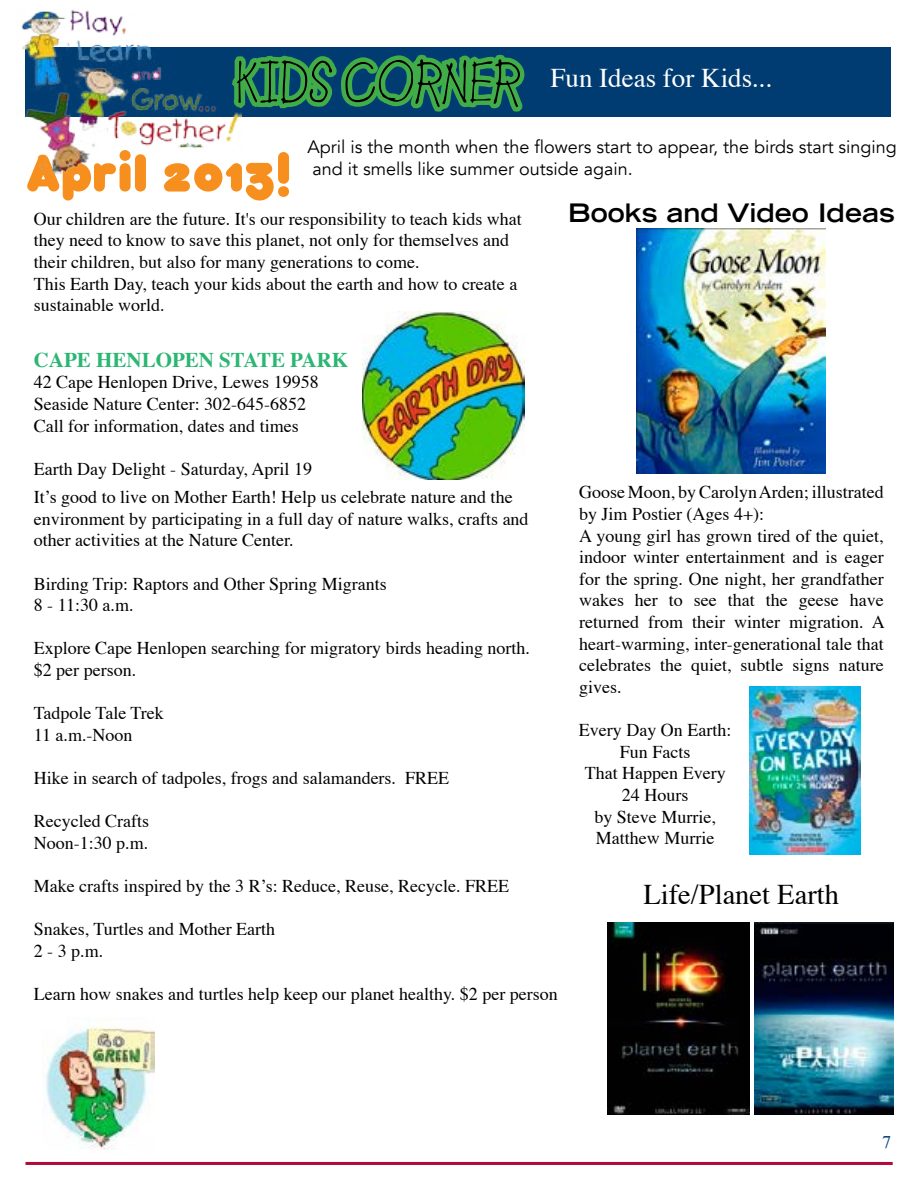
<style>
.page{position:relative;width:918px;height:1188px;background:#fff}
.page>*{position:absolute;margin:0;border:0;box-sizing:border-box;transform-origin:0 0}
.t1{font:900 58.5px "bubbleboddy";color:#f78f1e}
.t2{font:57px "Lemonade ICG";letter-spacing:-.01em;color:#000}
.t3{font:28.5px "Times";color:#000}
.t4{font:27px "Times";color:#fff}
.t5{font:700 expanded 25.5px "Trade Gothic LH";color:#000}
.t6{font:700 21px "Times";color:#2bb673}
.t7{font:18px/21.6px "Times";color:#000}
.t8{font:18px/21.6px "Avenir";color:#000}
.t9{font:18px "Times New Roman";color:#003a78}
</style>
<div class="page">
<div style="left:26px;top:48px;width:865px;height:69px;background:#003c71"></div>
<svg style="left:241px;top:47px;width:289px;height:265px"></svg>
<hr style="left:26px;top:1162px;width:867px;height:3px;background:#b30838">
<img style="left:362px;top:312px;width:163px;height:168px">
<img style="left:45px;top:1027px;width:109px;height:123px">
<img style="left:608px;top:923px;width:142px;height:192px">
<img style="left:754px;top:923px;width:140px;height:192px">
<img style="left:750px;top:687px;width:111px;height:168px">
<img style="left:637px;top:229px;width:189px;height:244px">
<img style="left:21px;top:9px;width:220px;height:165px">
<h2 class="t2" style="left:236px;top:46px;width:287px">KIDS CORNER</h2>
<h3 class="t4" style="left:551px;top:52px;width:223px">Fun Ideas for Kids...</h3>
<p class="t8" style="left:308px;top:137px;width:591px">April is the month when the flowers start to appear, the birds start singing and it smells like summer outside again.</p>
<p class="t7" style="left:34px;top:206px;width:490px">Our children are the future. It's our responsibility to teach kids what they need to know to save this planet, not only for themselves and their children, but also for many generations to come.<br>This Earth Day, teach your kids about the earth and how to create a sustainable world.</p>
<h1 class="t1" style="left:26px;top:133px;width:267px">April 2013!</h1>
<h3 class="t5" style="left:568px;top:196px;width:328px">Books and Video Ideas</h3>
<p class="t6" style="left:34px;top:340px;width:316px">CAPE HENLOPEN STATE PARK</p>
<p class="t7" style="left:34px;top:370px;width:286px">42 Cape Henlopen Drive, Lewes 19958<br>Seaside Nature Center: 302-645-6852<br>Call for information, dates and times</p>
<p class="t7" style="left:34px;top:453px;width:480px;line-height:28.3px">Earth Day Delight - Saturday, April 19<br>It’s good to live on Mother Earth! Help us celebrate nature and the</p>
<p class="t7" style="left:34px;top:506px;width:496px">environment by participating in a full day of nature walks, crafts and other activities at the Nature Center.</p>
<p class="t7" style="left:34px;top:571px;width:355px">Birding Trip: Raptors and Other Spring Migrants<br>8 - 11:30 a.m.</p>
<p class="t7" style="left:34px;top:636px;width:498px">Explore Cape Henlopen searching for migratory birds heading north. $2 per person.</p>
<p class="t7" style="left:34px;top:701px;width:132px">Tadpole Tale Trek<br>11 a.m.-Noon</p>
<p class="t7" style="left:34px;top:766px;width:417px">Hike in search of tadpoles, frogs and salamanders. FREE</p>
<p class="t7" style="left:34px;top:809px;width:117px">Recycled Crafts<br>Noon-1:30 p.m.</p>
<p class="t7" style="left:34px;top:874px;width:477px">Make crafts inspired by the 3 R’s: Reduce, Reuse, Recycle. FREE</p>
<p class="t7" style="left:34px;top:917px;width:243px">Snakes, Turtles and Mother Earth<br>2 - 3 p.m.</p>
<p class="t7" style="left:34px;top:982px;width:526px">Learn how snakes and turtles help keep our planet healthy. $2 per person</p>
<p class="t7" style="left:579px;top:480px;width:307px">Goose Moon, by Carolyn Arden; illustrated by Jim Postier (Ages 4+):<br>A young girl has grown tired of the quiet, indoor winter entertainment and is eager for the spring. One night, her grandfather wakes her to see that the geese have returned from their winter migration. A heart-warming, inter-generational tale that celebrates the quiet, subtle signs nature gives.</p>
<p class="t7" style="left:579px;top:718px;width:154px;text-align:center">Every Day On Earth:<br>Fun Facts<br>That Happen Every<br>24 Hours<br>by Steve Murrie,<br>Matthew Murrie</p>
<h3 class="t3" style="left:643px;top:868px;width:197px">Life/Planet Earth</h3>
<p class="t9" style="left:882px;top:1132px;width:10px">7</p>
</div>
